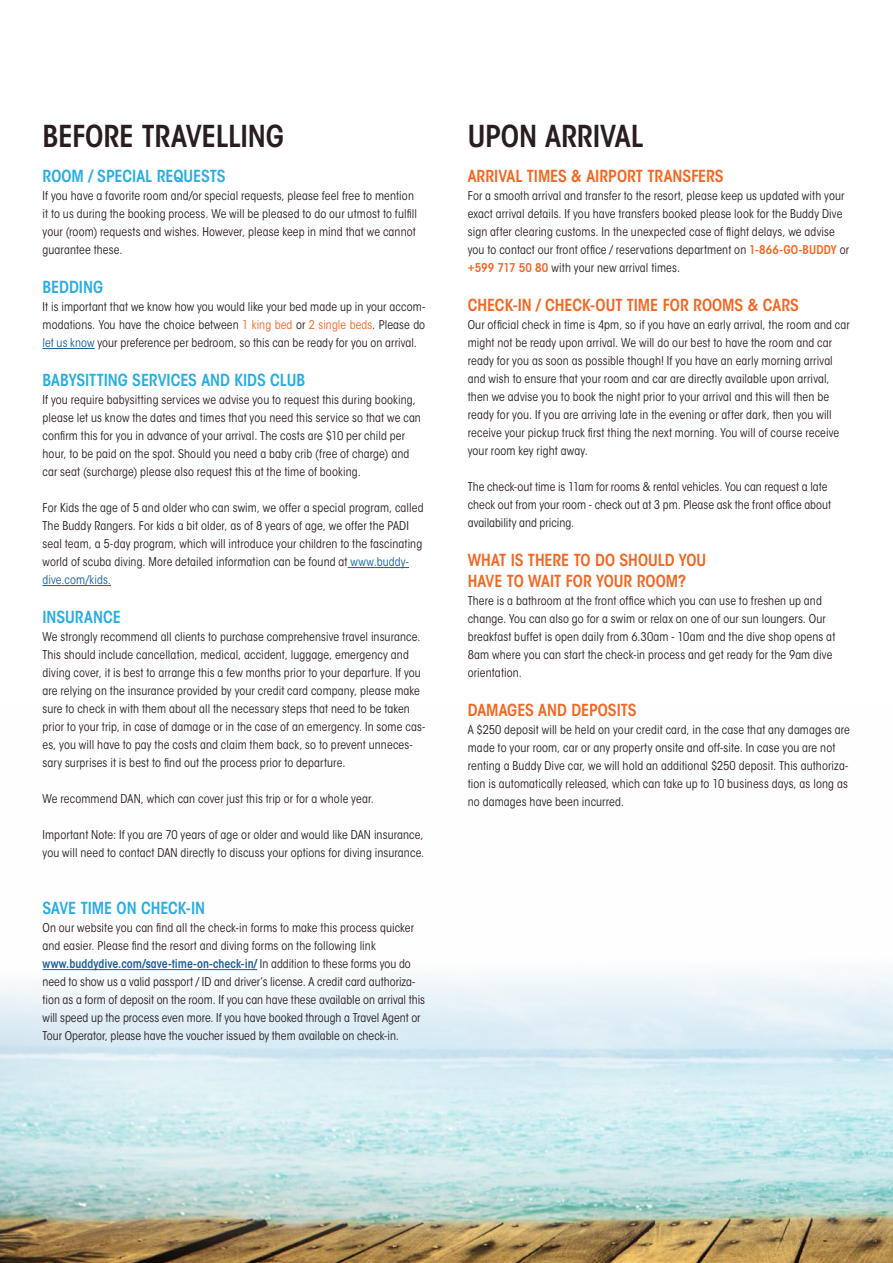
<style>
.page{position:relative;width:893px;height:1263px;background:#fff}
.page>*{position:absolute;margin:0;border:0;box-sizing:border-box;transform-origin:0 0}
.ybw_body_story{font:600 condensed 30px "ITC Avant Garde Std";letter-spacing:-.01em;color:#291d1f}
.ybw_body_story-2{font:600 condensed 16.5px "ITC Avant Garde Std";color:#f36621}
.ybw_body_story-3{font:600 condensed 16.5px "ITC Avant Garde Std";letter-spacing:-.005em;color:#27ade3}
.ybw_body_story-4{font:condensed 12px/18px "ITC Avant Garde Std";letter-spacing:.01em;color:#291d1f}
.s1{color:#f36621}
.s2{color:#175d9e}
.s3{font-weight:600;color:#175d9e}
.s4{font-weight:600;color:#f36621}
</style>
<div class="page">
<img style="left:0;top:969px;width:893px;height:294px">
<hr style="left:43px;top:348px;width:52px;height:1px;background:#175d9e">
<hr style="left:348px;top:567px;width:61px;height:1px;background:#175d9e">
<hr style="left:43px;top:585px;width:68px;height:1px;background:#175d9e">
<hr style="left:43px;top:969px;width:214px;height:1px;background:#175d9e">
<p class="ybw_body_story" style="left:43px;top:117px;width:243px">BEFORE TRAVELLING</p>
<p class="ybw_body_story" style="left:468px;top:117px;width:177px">UPON ARRIVAL</p>
<p class="ybw_body_story-3" style="left:43px;top:166px;width:185px">ROOM / SPECIAL REQUESTS</p>
<p class="ybw_body_story-4" style="left:43px;top:187px;width:376px">If you have a favorite room and/or special requests, please feel free to mention it to us during the booking process. We will be pleased to do our utmost to fulfill your (room) requests and wishes. However, please keep in mind that we cannot guarantee these.</p>
<p class="ybw_body_story-3" style="left:43px;top:277px;width:62px">BEDDING</p>
<p class="ybw_body_story-4" style="left:43px;top:298px;width:384px;text-align:justify">It is important that we know how you would like your bed made up in your accom&shy;modations. You have the choice between <span class="s1">1 king bed</span> or <span class="s1">2 single beds</span>. Please do <span class="s2">let us know</span> your preference per bedroom, so this can be ready for you on arrival.</p>
<p class="ybw_body_story-3" style="left:43px;top:370px;width:264px">BABYSITTING SERVICES AND KIDS CLUB</p>
<p class="ybw_body_story-4" style="left:43px;top:391px;width:380px">If you require babysitting services we advise you to request this during booking, please let us know the dates and times that you need this service so that we can confirm this for you in advance of your arrival. The costs are $10 per child per hour, to be paid on the spot. Should you need a baby crib (free of charge) and car seat (surcharge) please also request this at the time of booking.</p>
<p class="ybw_body_story-4" style="left:43px;top:499px;width:383px">For Kids the age of 5 and older who can swim, we offer a special program, called The Buddy Rangers. For kids a bit older, as of 8 years of age, we offer the PADI seal team, a 5-day program, which will introduce your children to the fascinating world of scuba diving. More detailed information can be found at <span class="s2">www.buddy&shy;dive.com/kids.</span></p>
<p class="ybw_body_story-3" style="left:43px;top:607px;width:80px">INSURANCE</p>
<p class="ybw_body_story-4" style="left:43px;top:628px;width:384px">We strongly recommend all clients to purchase comprehensive travel insurance.<br>This should include cancellation, medical, accident, luggage, emergency and diving cover, it is best to arrange this a few months prior to your departure. If you are relying on the insurance provided by your credit card company, please make sure to check in with them about all the necessary steps that need to be taken prior to your trip, in case of damage or in the case of an emergency. In some cas&shy;es, you will have to pay the costs and claim them back, so to prevent unneces&shy;sary surprises it is best to find out the process prior to departure.</p>
<p class="ybw_body_story-4" style="left:43px;top:790px;width:333px">We recommend DAN, which can cover just this trip or for a whole year.</p>
<p class="ybw_body_story-4" style="left:43px;top:826px;width:383px">Important Note: If you are 70 years of age or older and would like DAN insurance, you will need to contact DAN directly to discuss your options for diving insurance.</p>
<p class="ybw_body_story-3" style="left:43px;top:898px;width:164px">SAVE TIME ON CHECK-IN</p>
<p class="ybw_body_story-4" style="left:43px;top:919px;width:373px">On our website you can find all the check-in forms to make this process quicker and easier. Please find the resort and diving forms on the following link</p>
<p class="ybw_body_story-4" style="left:43px;top:955px;width:384px"><span class="s3">www.buddydive.com/save-time-on-check-in/</span> In addition to these forms you do need to show us a valid passport / ID and driver’s license. A credit card authoriza&shy;tion as a form of deposit on the room. If you can have these available on arrival this will speed up the process even more. If you have booked through a Travel Agent or Tour Operator, please have the voucher issued by them available on check-in.</p>
<p class="ybw_body_story-2" style="left:468px;top:166px;width:257px">ARRIVAL TIMES &amp; AIRPORT TRANSFERS</p>
<p class="ybw_body_story-4" style="left:468px;top:187px;width:383px">For a smooth arrival and transfer to the resort, please keep us updated with your exact arrival details. If you have transfers booked please look for the Buddy Dive sign after clearing customs. In the unexpected case of flight delays, we advise you to contact our front office / reservations department on <span class="s4">1-866-GO-BUDDY</span> or <span class="s4">+599 717 50 80</span> with your new arrival times.</p>
<p class="ybw_body_story-2" style="left:468px;top:295px;width:333px">CHECK-IN / CHECK-OUT TIME FOR ROOMS &amp; CARS</p>
<p class="ybw_body_story-4" style="left:468px;top:316px;width:384px">Our official check in time is 4pm, so if you have an early arrival, the room and car might not be ready upon arrival. We will do our best to have the room and car ready for you as soon as possible though! If you have an early morning arrival and wish to ensure that your room and car are directly available upon arrival, then we advise you to book the night prior to your arrival and this will then be ready for you. If you are arriving late in the evening or after dark, then you will receive your pickup truck first thing the next morning. You will of course receive your room key right away.</p>
<p class="ybw_body_story-4" style="left:468px;top:478px;width:365px">The check-out time is 11am for rooms &amp; rental vehicles. You can request a late check out from your room - check out at 3 pm. Please ask the front office about availability and pricing.</p>
<p class="ybw_body_story-2" style="left:468px;top:550px;width:240px">WHAT IS THERE TO DO SHOULD YOU</p>
<p class="ybw_body_story-2" style="left:468px;top:571px;width:220px">HAVE TO WAIT FOR YOUR ROOM?</p>
<p class="ybw_body_story-4" style="left:468px;top:592px;width:369px">There is a bathroom at the front office which you can use to freshen up and change. You can also go for a swim or relax on one of our sun loungers. Our breakfast buffet is open daily from 6.30am - 10am and the dive shop opens at 8am where you can start the check-in process and get ready for the 9am dive orientation.</p>
<p class="ybw_body_story-2" style="left:468px;top:700px;width:170px">DAMAGES AND DEPOSITS</p>
<p class="ybw_body_story-4" style="left:468px;top:721px;width:384px">A $250 deposit will be held on your credit card, in the case that any damages are made to your room, car or any property onsite and off-site. In case you are not renting a Buddy Dive car, we will hold an additional $250 deposit. This authoriza&shy;tion is automatically released, which can take up to 10 business days, as long as no damages have been incurred.</p>
</div>
